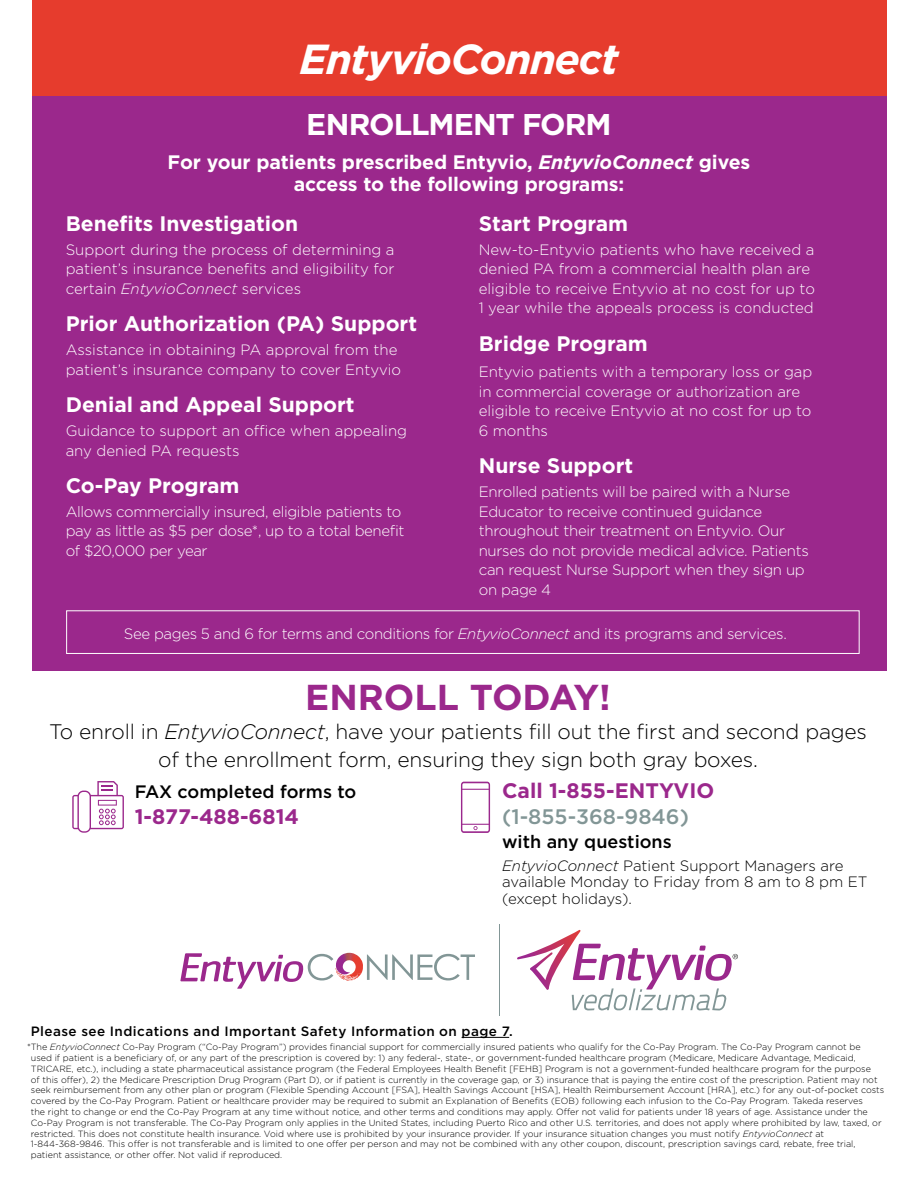
<style>
.page{position:relative;width:918px;height:1188px;background:#fff}
.page>*{position:absolute;margin:0;border:0;box-sizing:border-box;transform-origin:0 0}
.t1{font:italic 700 42px "Gotham";letter-spacing:-.035em;color:#fff}
.t2{font:700 36px "Gotham";color:#9b288c}
.t3{font:700 30px "Gotham";letter-spacing:-.03em;color:#fff}
.t4{font:700 21px "Gotham";color:#fff}
.t5{font:300 21px/28.5px "Gotham";letter-spacing:-.01em;color:#000;text-align:center}
.t6{font:700 21px "Gotham";color:#9b288c}
.t7{font:500 21px "Gotham";color:#829696}
.t8{font:700 19.5px/22.5px "Gotham";letter-spacing:-.005em;color:#fff;text-align:center}
.t9{font:500 18px "Gotham";color:#000}
.t10{font:300 15px/19.5px "Gotham";letter-spacing:-.015em;color:#fff}
.t11{font:300 15px/16.5px "Gotham";color:#000}
.t12{font:500 13.5px "Gotham";letter-spacing:.035em;color:#000}
.t13{font:300 9px/10.8px "Gotham";color:#000}
.s1{font-style:italic}
</style>
<div class="page">
<div style="left:32px;top:0;width:855px;height:127px;background:#e63c2d"></div>
<div style="left:32px;top:96px;width:855px;height:575px;background:#9b288c"></div>
<svg style="left:517px;top:930px;width:221px;height:80px"></svg>
<svg style="left:180px;top:953px;width:295px;height:36px"></svg>
<hr style="left:500px;top:924px;width:1px;height:92px;background:#829696">
<hr style="left:462px;top:1037px;width:47px;height:1px;background:#000">
<div style="left:66px;top:610px;width:794px;height:44px;border:1px solid #fff"></div>
<svg style="left:72px;top:781px;width:52px;height:52px"></svg>
<svg style="left:461px;top:782px;width:29px;height:51px"></svg>
<h1 class="t1" style="left:299px;top:32px;width:321px">EntyvioConnect</h1>
<h3 class="t3" style="left:306px;top:105px;width:307px">ENROLLMENT FORM</h3>
<h3 class="t8" style="left:168px;top:150px;width:584px">For your patients prescribed Entyvio, <span class="s1">EntyvioConnect</span> gives access to the following programs:</h3>
<h3 class="t4" style="left:66px;top:210px;width:234px">Benefits Investigation</h3>
<h3 class="t10" style="left:66px;top:239px;width:330px;text-align:justify">Support during the process of determining a patient’s insurance benefits and eligibility for certain <span class="s1">EntyvioConnect</span> services</h3>
<h3 class="t4" style="left:66px;top:310px;width:353px">Prior Authorization (PA) Support</h3>
<h3 class="t10" style="left:66px;top:340px;width:337px">Assistance in obtaining PA approval from the patient’s insurance company to cover Entyvio</h3>
<h3 class="t4" style="left:66px;top:391px;width:290px">Denial and Appeal Support</h3>
<h3 class="t10" style="left:66px;top:421px;width:343px">Guidance to support an office when appealing any denied PA requests</h3>
<h3 class="t4" style="left:66px;top:472px;width:175px">Co-Pay Program</h3>
<h3 class="t10" style="left:66px;top:501px;width:340px">Allows commercially insured, eligible patients to pay as little as $5 per dose*, up to a total benefit of $20,000 per year</h3>
<h3 class="t4" style="left:479px;top:210px;width:151px">Start Program</h3>
<h3 class="t10" style="left:479px;top:239px;width:338px">New-to-Entyvio patients who have received a denied PA from a commercial health plan are eligible to receive Entyvio at no cost for up to 1 year while the appeals process is conducted</h3>
<h3 class="t4" style="left:479px;top:330px;width:171px">Bridge Program</h3>
<h3 class="t10" style="left:479px;top:362px;width:335px">Entyvio patients with a temporary loss or gap in commercial coverage or authorization are eligible to receive Entyvio at no cost for up to 6 months</h3>
<h3 class="t4" style="left:479px;top:452px;width:156px">Nurse Support</h3>
<h3 class="t10" style="left:479px;top:482px;width:332px">Enrolled patients will be paired with a Nurse Educator to receive continued guidance throughout their treatment on Entyvio. Our nurses do not provide medical advice. Patients can request Nurse Support when they sign up on page 4</h3>
<h3 class="t10" style="left:124px;top:623px;width:664px">See pages 5 and 6 for terms and conditions for <span class="s1">EntyvioConnect</span> and its programs and services.</h3>
<h2 class="t2" style="left:305px;top:674px;width:307px">ENROLL TODAY!</h2>
<h3 class="t5" style="left:49px;top:717px;width:819px">To enroll in <span class="s1">EntyvioConnect</span>, have your patients fill out the first and second pages of the enrollment form, ensuring they sign both gray boxes.</h3>
<h3 class="t9" style="left:135px;top:780px;width:223px">FAX completed forms to</h3>
<h3 class="t6" style="left:135px;top:803px;width:166px">1-877-488-6814</h3>
<h3 class="t6" style="left:502px;top:777px;width:214px">Call 1-855-ENTYVIO</h3>
<h3 class="t7" style="left:502px;top:802px;width:188px">(1-855-368-9846)</h3>
<h3 class="t9" style="left:502px;top:830px;width:171px">with any questions</h3>
<h3 class="t11" style="left:502px;top:857px;width:367px"><span class="s1">EntyvioConnect</span> Patient Support Managers are available Monday to Friday from 8 am to 8 pm ET (except holidays).</h3>
<h3 class="t12" style="left:31px;top:1022px;width:484px">Please see Indications and Important Safety Information on page 7.</h3>
<p class="t13" style="left:31px;top:1041px;width:855px;text-indent:-4px">*The <span class="s1">EntyvioConnect</span> Co-Pay Program (“Co-Pay Program”) provides financial support for commercially insured patients who qualify for the Co-Pay Program. The Co-Pay Program cannot be<br>used if patient is a beneficiary of, or any part of the prescription is covered by: 1) any federal-, state-, or government-funded healthcare program (Medicare, Medicare Advantage, Medicaid, TRICARE, etc.), including a state pharmaceutical assistance program (the Federal Employees Health Benefit [FEHB] Program is not a government-funded healthcare program for the purpose<br>of this offer), 2) the Medicare Prescription Drug Program (Part D), or if patient is currently in the coverage gap, or 3) insurance that is paying the entire cost of the prescription. Patient may not seek reimbursement from any other plan or program (Flexible Spending Account [FSA], Health Savings Account [HSA], Health Reimbursement Account [HRA], etc.) for any out-of-pocket costs covered by the Co-Pay Program. Patient or healthcare provider may be required to submit an Explanation of Benefits (EOB) following each infusion to the Co-Pay Program. Takeda reserves<br>the right to change or end the Co-Pay Program at any time without notice, and other terms and conditions may apply. Offer not valid for patients under 18 years of age. Assistance under the Co-Pay Program is not transferable. The Co-Pay Program only applies in the United States, including Puerto Rico and other U.S. territories, and does not apply where prohibited by law, taxed, or restricted. This does not constitute health insurance. Void where use is prohibited by your insurance provider. If your insurance situation changes you must notify <span class="s1">EntyvioConnect</span> at 1-844-368-9846. This offer is not transferable and is limited to one offer per person and may not be combined with any other coupon, discount, prescription savings card, rebate, free trial, patient assistance, or other offer. Not valid if reproduced.</p>
</div>
